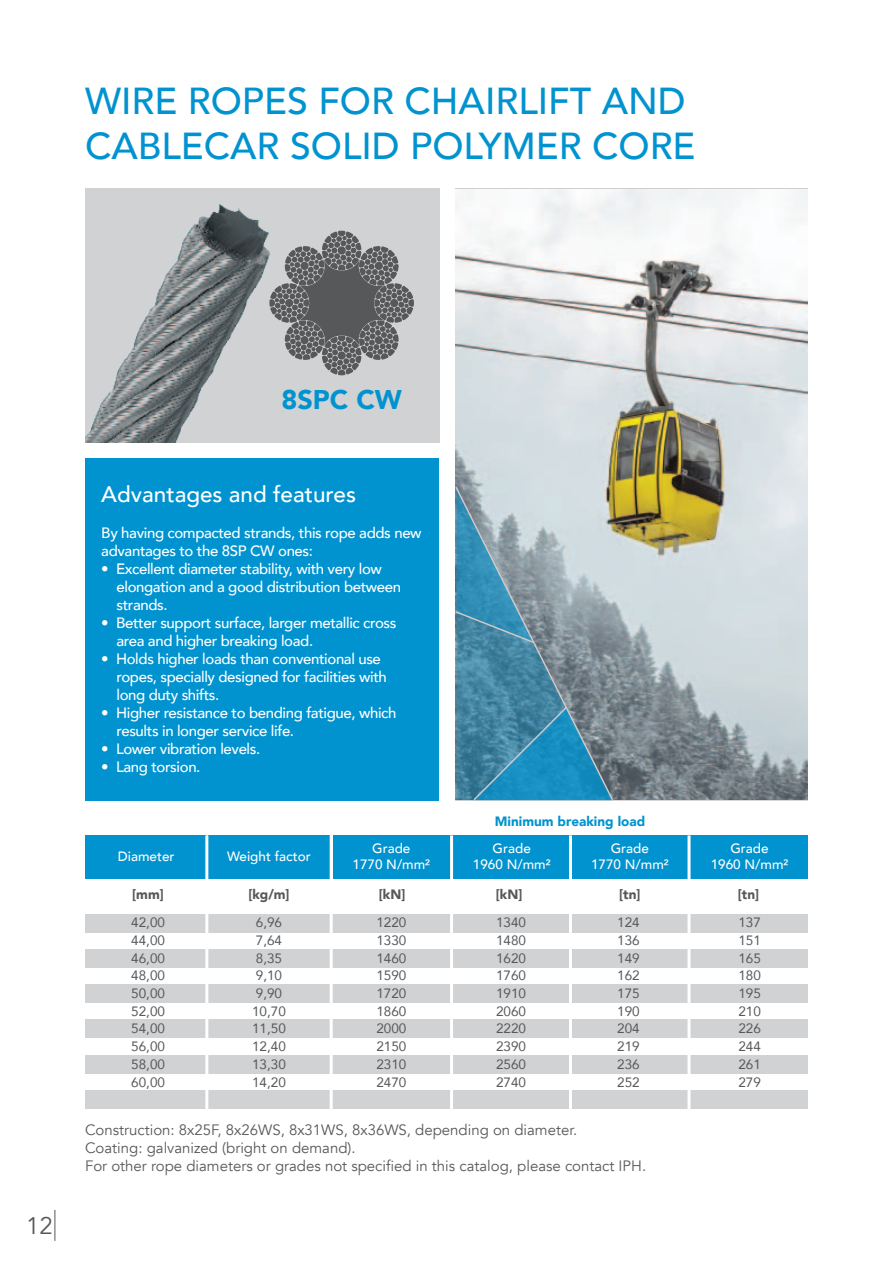
<style>
.page{position:relative;width:893px;height:1263px;background:#fff}
.page>*{position:absolute;margin:0;border:0;box-sizing:border-box;transform-origin:0 0}
.t1{font:500 37.5px/45px "Avenir";color:#0093d0}
.t2{font:900 27px "Avenir";color:#0093d0}
.t3{font:24px "Avenir";color:#57585a}
.t4{font:500 22.5px "Avenir";color:#fff}
.t5{font:500 15px/18px "Avenir";letter-spacing:-.025em;color:#fff}
.t6{font:15px/18px "Avenir";color:#57585a}
.t7{font:13.5px/17.7px "Avenir";color:#57585a;text-align:justify}
.t8{font:500 13.5px/16.2px "Avenir";color:#fff;text-align:center}
.t9{font:900 13.5px "Avenir";color:#57585a}
.t10{font:900 13.5px "Avenir";color:#0093d0}
</style>
<div class="page">
<div style="left:85px;top:458px;width:353px;height:343px;background:#0093d0"></div>
<div style="left:85px;top:188px;width:354px;height:254px;background:#d1d2d4"></div>
<img style="left:85px;top:204px;width:184px;height:238px">
<div style="left:86px;top:835px;width:121px;height:43px;background:#0093d0"></div>
<div style="left:208px;top:835px;width:122px;height:43px;background:#0093d0"></div>
<div style="left:333px;top:835px;width:119px;height:43px;background:#0093d0"></div>
<div style="left:570px;top:835px;width:119px;height:43px;background:#0093d0"></div>
<div style="left:452px;top:835px;width:118px;height:43px;background:#0093d0"></div>
<div style="left:689px;top:835px;width:119px;height:43px;background:#0093d0"></div>
<div style="left:85px;top:914px;width:722px;height:18px;background:#d1d2d4"></div>
<div style="left:85px;top:949px;width:722px;height:19px;background:#d1d2d4"></div>
<div style="left:85px;top:984px;width:722px;height:19px;background:#d1d2d4"></div>
<div style="left:85px;top:1019px;width:722px;height:19px;background:#d1d2d4"></div>
<div style="left:85px;top:1090px;width:722px;height:19px;background:#d1d2d4"></div>
<div style="left:85px;top:1055px;width:722px;height:18px;background:#d1d2d4"></div>
<hr style="left:205px;top:835px;width:3px;height:277px;background:#fff">
<hr style="left:330px;top:835px;width:3px;height:277px;background:#fff">
<hr style="left:450px;top:835px;width:3px;height:277px;background:#fff">
<hr style="left:569px;top:835px;width:3px;height:277px;background:#fff">
<hr style="left:687px;top:835px;width:3px;height:277px;background:#fff">
<svg style="left:269px;top:231px;width:145px;height:144px"></svg>
<img style="left:456px;top:189px;width:351px;height:610px">
<svg style="left:455px;top:485px;width:159px;height:316px"></svg>
<svg style="left:455px;top:488px;width:157px;height:312px;background:#6b9aaf"></svg>
<hr style="left:55px;top:1210px;width:1px;height:31px;background:#57585a">
<h1 class="t1" style="left:85px;top:76px;width:612px">WIRE ROPES FOR CHAIRLIFT AND<br>CABLECAR SOLID POLYMER CORE</h1>
<h3 class="t3" style="left:26px;top:1211px;width:28px">12</h3>
<h2 class="t2" style="left:281px;top:376px;width:122px">8SPC CW</h2>
<h3 class="t4" style="left:101px;top:475px;width:256px">Advantages and features</h3>
<p class="t5" style="left:101px;top:523px;width:322px">By having compacted strands, this rope adds new advantages to the 8SP CW ones:</p>
<p class="t5" style="left:116px;top:559px;width:286px;text-indent:-15px">• Excellent diameter stability, with very low elongation and a good distribution between strands.</p>
<p class="t5" style="left:116px;top:613px;width:282px;text-indent:-15px">• Better support surface, larger metallic cross area and higher breaking load.</p>
<p class="t5" style="left:116px;top:649px;width:272px;text-indent:-15px">• Holds higher loads than conventional use ropes, specially designed for facilities with long duty shifts.</p>
<p class="t5" style="left:116px;top:703px;width:281px;text-indent:-15px">• Higher resistance to bending fatigue, which results in longer service life.</p>
<p class="t5" style="left:101px;top:739px;width:160px">• Lower vibration levels.</p>
<p class="t5" style="left:101px;top:757px;width:101px">• Lang torsion.</p>
<p class="t10" style="left:495px;top:810px;width:152px">Minimum breaking load</p>
<p class="t8" style="left:118px;top:847px;width:58px">Diameter</p>
<p class="t8" style="left:352px;top:839px;width:79px">Grade<br>1770 N/mm²</p>
<p class="t8" style="left:591px;top:839px;width:79px">Grade<br>1770 N/mm²</p>
<p class="t8" style="left:473px;top:839px;width:79px">Grade<br>1960 N/mm²</p>
<p class="t8" style="left:711px;top:839px;width:79px">Grade<br>1960 N/mm²</p>
<p class="t8" style="left:227px;top:847px;width:85px">Weight factor</p>
<p class="t9" style="left:132px;top:883px;width:33px">[mm]</p>
<p class="t7" style="left:131px;top:913px;width:35px">42,00<br>44,00<br>46,00<br>48,00<br>50,00<br>52,00<br>54,00<br>56,00<br>58,00<br>60,00</p>
<p class="t9" style="left:248px;top:883px;width:43px">[kg/m]</p>
<p class="t7" style="left:252px;top:913px;width:35px;text-align:left">6,96<br>7,64<br>8,35<br>9,10<br>9,90<br>10,70<br>11,50<br>12,40<br>13,30<br>14,20</p>
<p class="t9" style="left:379px;top:883px;width:28px">[kN]</p>
<p class="t9" style="left:496px;top:883px;width:28px">[kN]</p>
<p class="t7" style="left:376px;top:913px;width:32px">1220<br>1330<br>1460<br>1590<br>1720<br>1860<br>2000<br>2150<br>2310<br>2470</p>
<p class="t7" style="left:496px;top:913px;width:32px">1340<br>1480<br>1620<br>1760<br>1910<br>2060<br>2220<br>2390<br>2560<br>2740</p>
<p class="t9" style="left:619px;top:883px;width:23px">[tn]</p>
<p class="t9" style="left:738px;top:883px;width:23px">[tn]</p>
<p class="t7" style="left:617px;top:913px;width:24px">124<br>136<br>149<br>162<br>175<br>190<br>204<br>219<br>236<br>252</p>
<p class="t7" style="left:738px;top:913px;width:24px">137<br>151<br>165<br>180<br>195<br>210<br>226<br>244<br>261<br>279</p>
<p class="t6" style="left:85px;top:1121px;width:563px">Construction: 8x25F, 8x26WS, 8x31WS, 8x36WS, depending on diameter.<br>Coating: galvanized (bright on demand).<br>For other rope diameters or grades not specified in this catalog, please contact IPH.</p>
</div>
